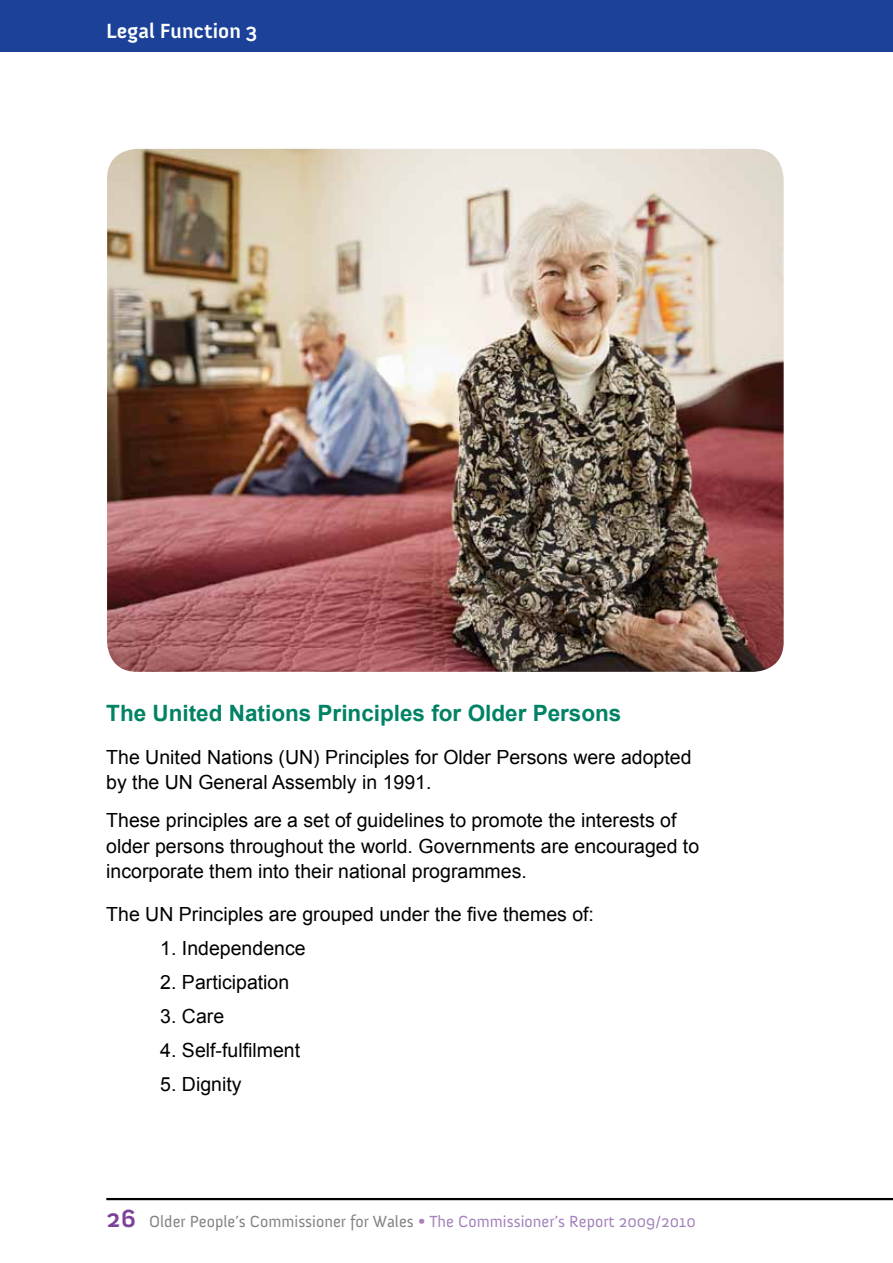
<style>
.page{position:relative;width:893px;height:1263px;background:#fff}
.page>*{position:absolute;margin:0;border:0;box-sizing:border-box;transform-origin:0 0}
.t1{font:700 22.5px "Arial";color:#008265}
.t2{font:700 21px "Anivers";color:#fff}
.t3{font:19.5px/25.5px "Arial";color:#000}
.t4{font:16.5px "Anivers";color:#808285}
.s1{font-weight:700;font-size:25.5px;color:#7d4199}
.s2{font-size:15px;color:#a482bb}
.s3{color:#a482bb}
</style>
<div class="page">
<div style="left:0;top:0;width:893px;height:51px;background:#1b4298"></div>
<hr style="left:106px;top:1198px;width:787px;height:2px;background:#000">
<img style="left:107px;top:149px;width:677px;height:523px">
<p class="t2" style="left:106px;top:19px;width:153px">Legal Function 3</p>
<p class="t1" style="left:106px;top:698px;width:517px">The United Nations Principles for Older Persons</p>
<p class="t3" style="left:106px;top:744px;width:587px">The United Nations (UN) Principles for Older Persons were adopted by the UN General Assembly in 1991.</p>
<p class="t3" style="left:106px;top:808px;width:594px">These principles are a set of guidelines to promote the interests of older persons throughout the world. Governments are encouraged to incorporate them into their national programmes.</p>
<p class="t3" style="left:106px;top:901px;width:489px">The UN Principles are grouped under the five themes of:</p>
<p class="t3" style="left:160px;top:935px;width:147px">1. Independence</p>
<p class="t3" style="left:160px;top:969px;width:130px">2. Participation</p>
<p class="t3" style="left:160px;top:1003px;width:65px">3. Care</p>
<p class="t3" style="left:160px;top:1037px;width:141px">4. Self-fulfilment</p>
<p class="t3" style="left:160px;top:1071px;width:83px">5. Dignity</p>
<p class="t4" style="left:106px;top:1212px;width:591px"><span class="s1">26</span> Older People’s Commissioner for Wales <span class="s2">•</span> <span class="s3">The Commissioner’s Report 2009/2010</span></p>
</div>
